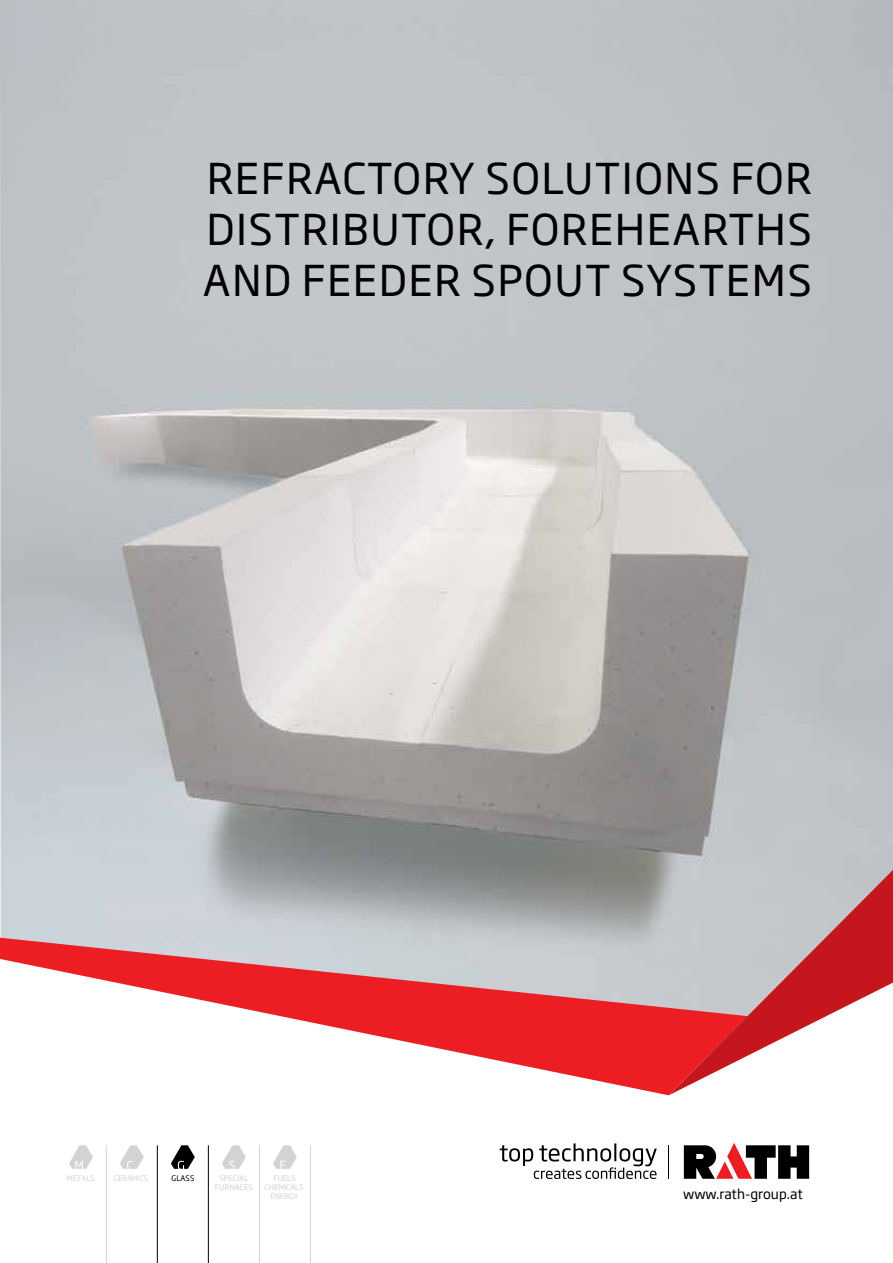
<style>
.page{position:relative;width:893px;height:1263px;background:#fff}
.page>*{position:absolute;margin:0;border:0;box-sizing:border-box;transform-origin:0 0}
.t1{font:42px/51px "Soho Gothic Pro";letter-spacing:.035em;color:#000;text-align:justify}
.t2{font:13.5px "Soho Gothic Pro";color:#000}
.t3{font:7.5px/9px "Soho Gothic Pro";letter-spacing:-.01em;color:#d1d3d4;text-align:center}
.t4{font:7.5px/9px "Soho Gothic Pro";letter-spacing:.015em;color:#d1d3d4;text-align:center}
.t5{font:7.5px "Soho Gothic Pro";letter-spacing:.015em;color:#000}
</style>
<div class="page">
<img style="left:0;top:0;width:893px;height:938px">
<svg style="left:0;top:938px;width:669px;height:157px"></svg>
<svg style="left:669px;top:870px;width:224px;height:225px"></svg>
<hr style="left:668px;top:1145px;width:1px;height:34px;background:#000">
<svg style="left:684px;top:1143px;width:125px;height:36px"></svg>
<svg style="left:500px;top:1143px;width:157px;height:36px"></svg>
<hr style="left:106px;top:1145px;width:1px;height:118px;background:#d1d3d4">
<hr style="left:157px;top:1145px;width:1px;height:118px;background:#000">
<hr style="left:208px;top:1145px;width:1px;height:118px;background:#000">
<hr style="left:259px;top:1145px;width:1px;height:118px;background:#d1d3d4">
<hr style="left:310px;top:1145px;width:1px;height:118px;background:#d1d3d4">
<svg style="left:69px;top:1145px;width:24px;height:24px"></svg>
<svg style="left:120px;top:1145px;width:24px;height:24px"></svg>
<svg style="left:171px;top:1145px;width:24px;height:24px"></svg>
<svg style="left:222px;top:1145px;width:24px;height:24px"></svg>
<svg style="left:273px;top:1145px;width:24px;height:24px"></svg>
<p class="t1" style="left:203px;top:151px;width:611px">REFRACTORY SOLUTIONS FOR DISTRIBUTOR, FOREHEARTHS AND FEEDER SPOUT SYSTEMS</p>
<p class="t3" style="left:67px;top:1173px;width:30px">METALS</p>
<p class="t3" style="left:114px;top:1173px;width:36px">CERAMICS</p>
<p class="t5" style="left:172px;top:1172px;width:24px">GLASS</p>
<p class="t4" style="left:215px;top:1173px;width:40px">SPECIAL<br>FURNACES</p>
<p class="t3" style="left:265px;top:1173px;width:41px">FUELS<br>CHEMICALS<br>ENERGY</p>
<p class="t2" style="left:683px;top:1184px;width:121px">www.rath-group.at</p>
</div>
